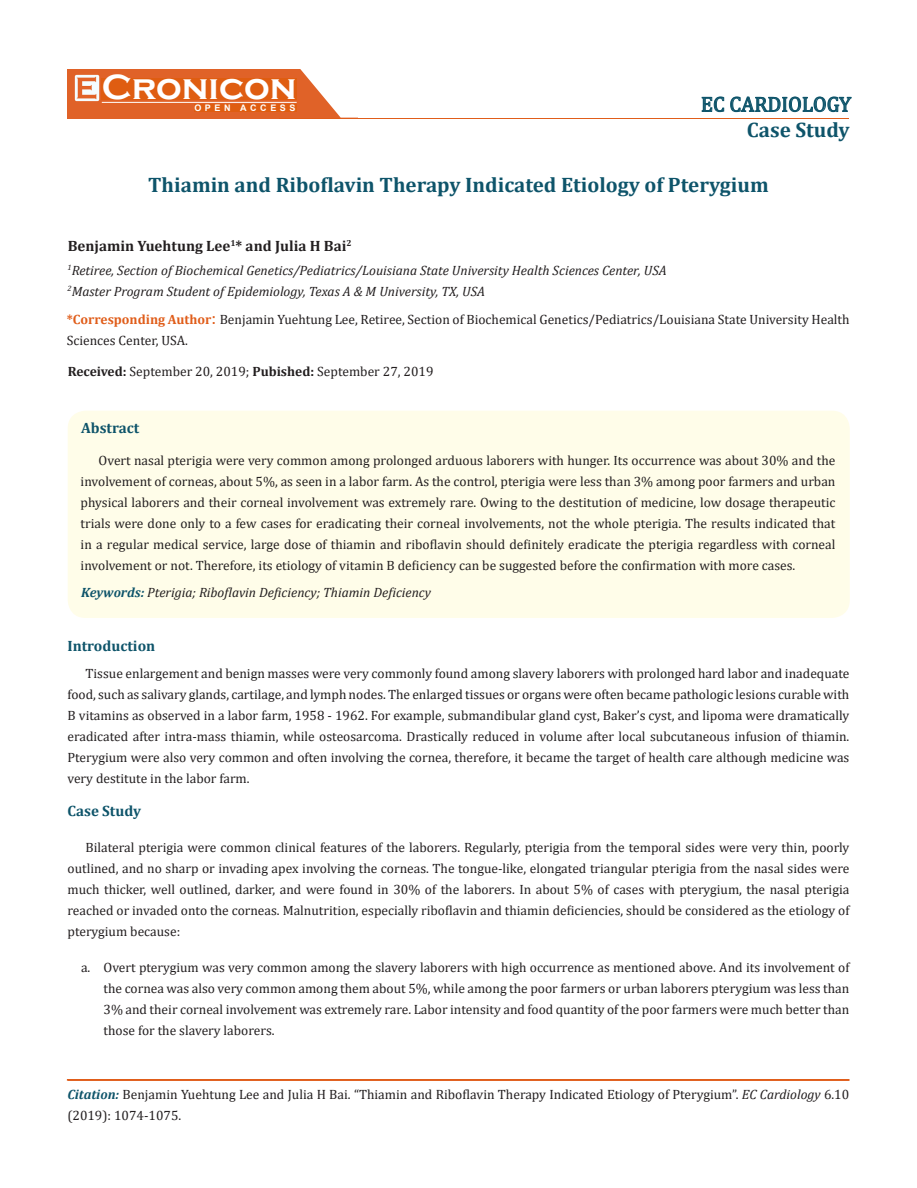
<style>
.page{position:relative;width:917px;height:1188px;background:#fff}
.page>*{position:absolute;margin:0;border:0;box-sizing:border-box;transform-origin:0 0}
.t1{font:700 36px "Copperplate Gothic";color:#fff}
.t2{font:700 21px "Cambria";color:#0e546a}
.t3{font:21px "Cambria";color:#0e546a}
.t4{font:700 15px "Cambria";color:#231f20}
.t5{font:700 15px "Cambria";color:#0e546a}
.t6{font:13.5px/21px "Cambria";color:#231f20;text-align:justify}
.t7{font:italic 13.5px "Cambria";color:#231f20}
.t8{font:700 9px "Arial";letter-spacing:.4em;color:#fff}
.s1{font-weight:700;color:#e05d1a}
.s2{font-size:18px;color:#e05d1a}
.s3{font-weight:700}
.s4{font-weight:700;color:#0e546a}
.s5{font-weight:700;font-style:italic;color:#0e546a}
.s6{font-style:italic}
</style>
<div class="page">
<div style="left:67px;top:70px;width:290px;height:49px;background:#e06228"></div>
<svg style="left:300px;top:69px;width:58px;height:49px"></svg>
<img style="left:75px;top:75px;width:24px;height:26px">
<div style="left:102px;top:79px;width:195px;height:21px;background:#df5d11"></div>
<div style="left:194px;top:105px;width:103px;height:7px;background:#df5d11"></div>
<svg style="left:701px;top:97px;width:23px;height:15px"></svg>
<svg style="left:730px;top:97px;width:121px;height:15px"></svg>
<hr style="left:102px;top:102px;width:194px;height:1px;background:#fff">
<hr style="left:279px;top:118px;width:569px;height:1px;background:#e05d1a">
<div style="left:67px;top:1080px;width:782px;height:1px;border:1px solid #e05d1a"></div>
<div style="left:68px;top:411px;width:781px;height:207px;background:#fffde9;border-radius:18px"></div>
<p class="t1" style="left:102px;top:68px;width:196px">Cronicon</p>
<p class="t8" style="left:194px;top:102px;width:103px">OPEN ACCESS</p>
<p class="t3" style="left:701px;top:92px;width:152px">EC CARDIOLOGY</p>
<p class="t2" style="left:746px;top:115px;width:104px">Case Study</p>
<p class="t2" style="left:148px;top:170px;width:622px">Thiamin and Riboflavin Therapy Indicated Etiology of Pterygium</p>
<p class="t4" style="left:68px;top:235px;width:285px">Benjamin Yuehtung Lee<sup>1</sup>* and Julia H Bai<sup>2</sup></p>
<p class="t7" style="left:67px;top:261px;width:600px"><sup>1</sup>Retiree, Section of Biochemical Genetics/Pediatrics/Louisiana State University Health Sciences Center, USA</p>
<p class="t7" style="left:67px;top:282px;width:419px"><sup>2</sup>Master Program Student of Epidemiology, Texas A &amp; M University, TX, USA</p>
<p class="t6" style="left:67px;top:309px;width:784px"><span class="s1">*Corresponding Author</span><span class="s2">:</span> Benjamin Yuehtung Lee, Retiree, Section of Biochemical Genetics/Pediatrics/Louisiana State University Health<br>Sciences Center, USA.</p>
<p class="t6" style="left:68px;top:361px;width:367px"><span class="s3">Received:</span> September 20, 2019; <span class="s3">Pubished:</span> September 27, 2019</p>
<p class="t5" style="left:81px;top:417px;width:60px">Abstract</p>
<p class="t6" style="left:81px;top:450px;width:756px;text-indent:18px">Overt nasal pterigia were very common among prolonged arduous laborers with hunger. Its occurrence was about 30% and the involvement of corneas, about 5%, as seen in a labor farm. As the control, pterigia were less than 3% among poor farmers and urban physical laborers and their corneal involvement was extremely rare. Owing to the destitution of medicine, low dosage therapeutic trials were done only to a few cases for eradicating their corneal involvements, not the whole pterigia. The results indicated that in a regular medical service, large dose of thiamin and riboflavin should definitely eradicate the pterigia regardless with corneal involvement or not. Therefore, its etiology of vitamin B deficiency can be suggested before the confirmation with more cases.</p>
<p class="t7" style="left:81px;top:583px;width:351px"><span class="s4">Keywords:</span> Pterigia; Riboflavin Deficiency; Thiamin Deficiency</p>
<p class="t5" style="left:67px;top:635px;width:89px">Introduction</p>
<p class="t6" style="left:67px;top:663px;width:783px;text-indent:18px">Tissue enlargement and benign masses were very commonly found among slavery laborers with prolonged hard labor and inadequate food, such as salivary glands, cartilage, and lymph nodes. The enlarged tissues or organs were often became pathologic lesions curable with B vitamins as observed in a labor farm, 1958 - 1962. For example, submandibular gland cyst, Baker’s cyst, and lipoma were dramatically eradicated after intra-mass thiamin, while osteosarcoma. Drastically reduced in volume after local subcutaneous infusion of thiamin.<br>Pterygium were also very common and often involving the cornea, therefore, it became the target of health care although medicine was very destitute in the labor farm.</p>
<p class="t5" style="left:67px;top:800px;width:75px">Case Study</p>
<p class="t6" style="left:67px;top:837px;width:783px;text-indent:18px">Bilateral pterigia were common clinical features of the laborers. Regularly, pterigia from the temporal sides were very thin, poorly outlined, and no sharp or invading apex involving the corneas. The tongue-like, elongated triangular pterigia from the nasal sides were much thicker, well outlined, darker, and were found in 30% of the laborers. In about 5% of cases with pterygium, the nasal pterigia reached or invaded onto the corneas. Malnutrition, especially riboflavin and thiamin deficiencies, should be considered as the etiology of pterygium because:</p>
<p class="t6" style="left:103px;top:957px;width:747px;text-indent:-23px">a. Overt pterygium was very common among the slavery laborers with high occurrence as mentioned above. And its involvement of the cornea was also very common among them about 5%, while among the poor farmers or urban laborers pterygium was less than 3% and their corneal involvement was extremely rare. Labor intensity and food quantity of the poor farmers were much better than those for the slavery laborers.</p>
<p class="t6" style="left:67px;top:1084px;width:783px"><span class="s5">Citation:</span> Benjamin Yuehtung Lee and Julia H Bai. “Thiamin and Riboflavin Therapy Indicated Etiology of Pterygium”. <span class="s6">EC Cardiology</span> 6.10 (2019): 1074-1075.</p>
</div>
